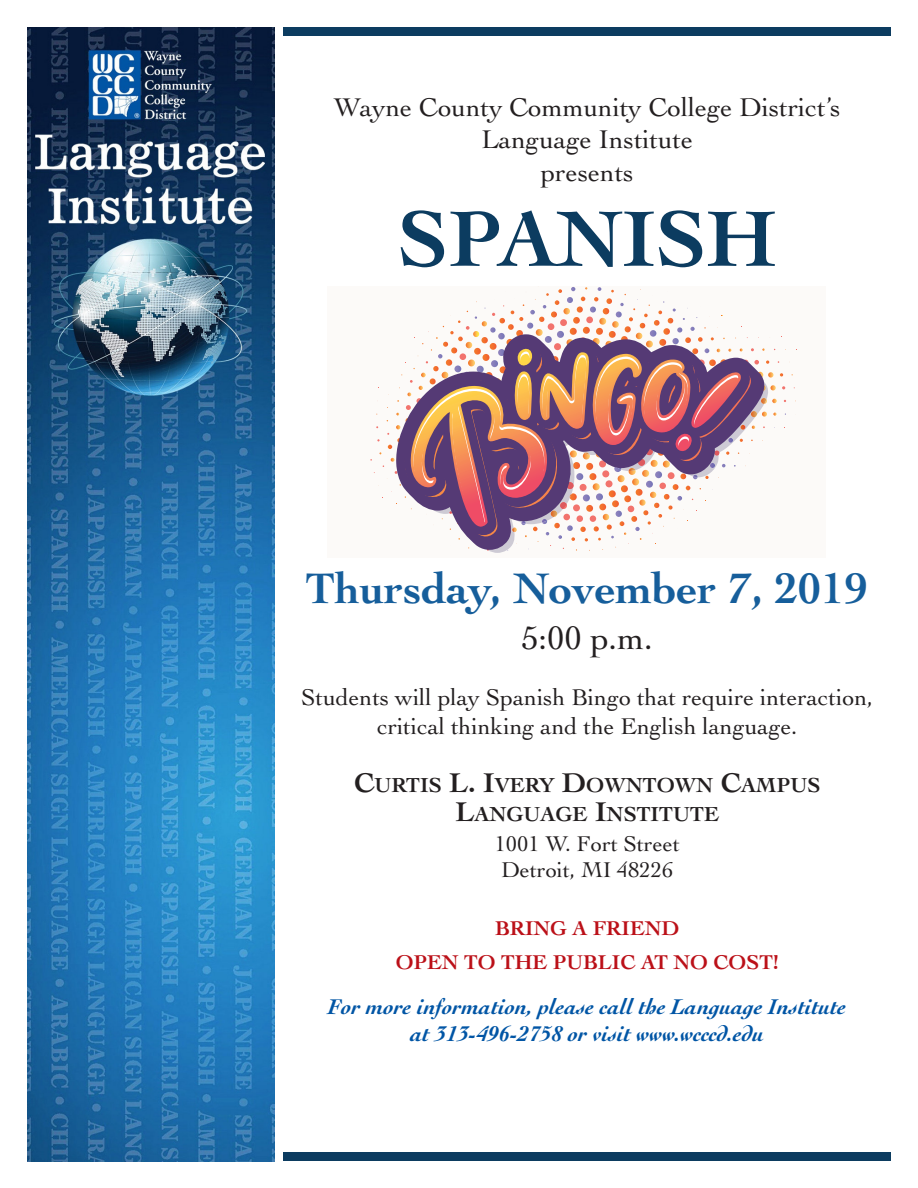
<style>
.page{position:relative;width:918px;height:1188px;background:#fff}
.page>*{position:absolute;margin:0;border:0;box-sizing:border-box;transform-origin:0 0}
.t1{font:700 82.5px "Cochin";color:#0c3c60}
.t2{font:700 45px "Cochin";color:#165e9b}
.t3{font:34.5px "Cochin";color:#231f20}
.t4{font:27px/32.4px "Cochin";color:#231f20;text-align:center}
.t5{font:24px/28.8px "Cochin";color:#231f20;text-align:center}
.t6{font:italic 700 22.5px/27px "Cochin";color:#0155a5;text-align:center}
.t7{font:22.5px/25.5px "Cochin";color:#231f20}
.t8{font:700 21.3px/29.1px "Cochin";color:#231f20;text-align:center}
.t9{font:700 21px/33.3px "Cochin";color:#bb1018;text-align:center}
.s1{font-size:28.5px}
</style>
<div class="page">
<div style="left:284px;top:27px;width:607px;height:8px;background:#0c3c60"></div>
<div style="left:284px;top:1153px;width:607px;height:8px;background:#0c3c60"></div>
<img style="left:27px;top:27px;width:247px;height:1134px">
<div style="left:327px;top:286px;width:499px;height:271px;background:#fcfaf8"></div>
<svg style="left:370px;top:287px;width:427px;height:264px"></svg>
<svg style="left:396px;top:334px;width:369px;height:216px"></svg>
<svg style="left:397px;top:335px;width:357px;height:205px"></svg>
<svg style="left:402px;top:339px;width:355px;height:201px"></svg>
<svg style="left:409px;top:345px;width:332px;height:183px"></svg>
<svg style="left:412px;top:354px;width:326px;height:172px"></svg>
<p class="t4" style="left:334px;top:90px;width:508px">Wayne County Community College District’s<br>Language Institute<br>presents</p>
<h1 class="t1" style="left:398px;top:207px;width:380px">SPANISH</h1>
<h2 class="t2" style="left:306px;top:571px;width:564px">Thursday, November 7, 2019</h2>
<h3 class="t3" style="left:521px;top:615px;width:133px">5:00 p.m.</h3>
<p class="t5" style="left:301px;top:682px;width:573px">Students will play Spanish Bingo that require interaction, critical thinking and the English language.</p>
<p class="t8" style="left:354px;top:772px;width:468px"><span class="s1">C</span>URTIS <span class="s1">L. I</span>VERY <span class="s1">D</span>OWNTOWN <span class="s1">C</span>AMPUS<br><span class="s1">L</span>ANGUAGE <span class="s1">I</span>NSTITUTE</p>
<p class="t7" style="left:495px;top:830px;width:187px">1001 W. Fort Street<br>Detroit, MI 48226</p>
<p class="t9" style="left:396px;top:914px;width:385px">BRING A FRIEND<br>OPEN TO THE PUBLIC AT NO COST!</p>
<p class="t6" style="left:328px;top:995px;width:520px">For more information, please call the Language Institute at 313-496-2758 or visit www.wcccd.edu</p>
</div>
